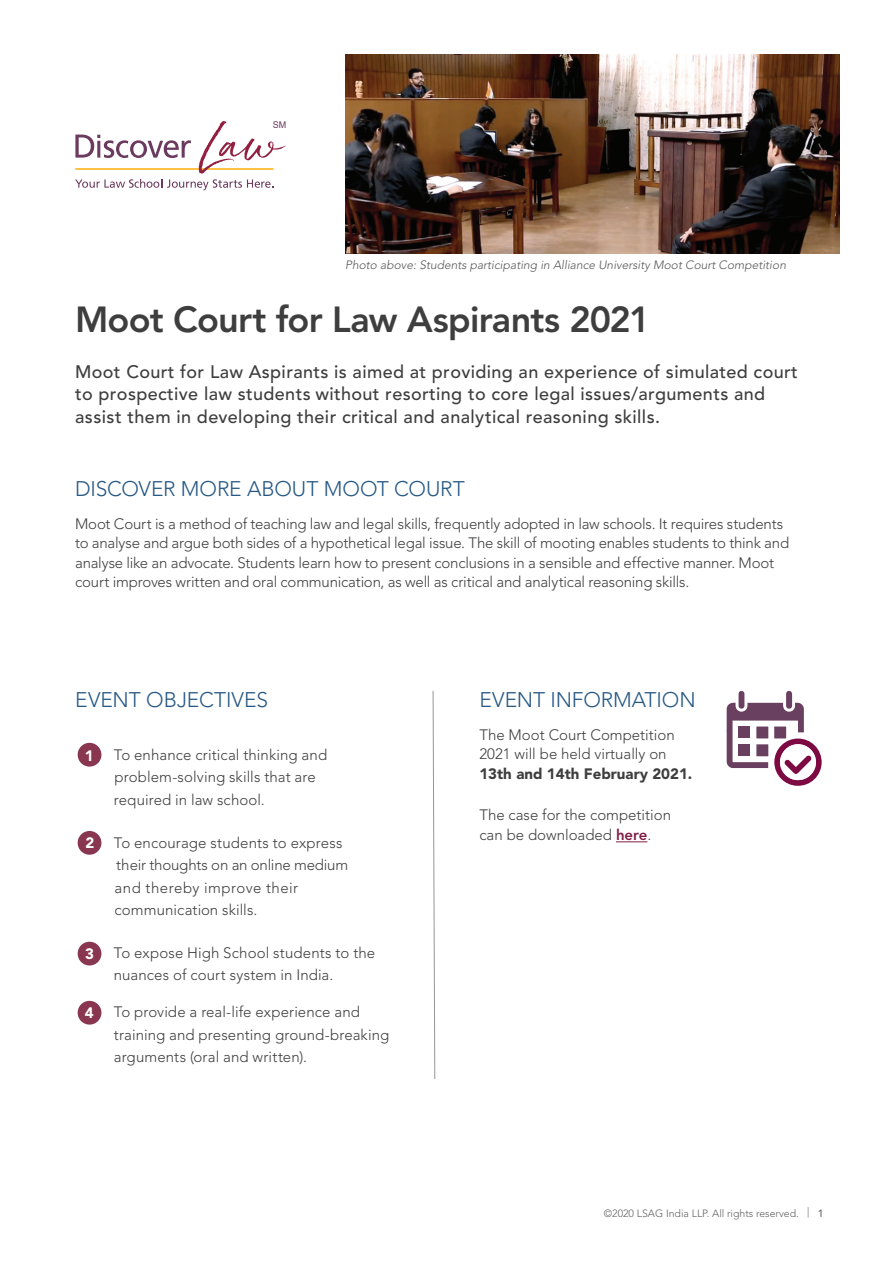
<style>
.page{position:relative;width:894px;height:1263px;background:#fff}
.page>*{position:absolute;margin:0;border:0;box-sizing:border-box;transform-origin:0 0}
.t1{font:800 36px "Avenir LT Std";letter-spacing:-.02em;color:#3e3e3f}
.Paragraph_Style_1{font:300 21px "Avenir LT Std";letter-spacing:-.005em;color:#265885}
.t2{font:500 18px/22.5px "Avenir LT Std";letter-spacing:.02em;color:#3e3e3f}
.List{font:300 15px/22.5px "Avenir LT Std";letter-spacing:-.005em;color:#3e3e3f}
.Paragraph_Style_1-2{font:300 15px/19.5px "Avenir LT Std";color:#3e3e3f}
.t3{font:900 15px "Avenir LT Std";color:#fff}
.t4{font:italic 300 12px "Avenir LT Std";color:#57585a}
.t5{font:300 10.5px "Avenir LT Std";color:#636366}
.t6{font:9.3px "Arial";color:#6b3a5e}
.s1{font-weight:900}
.s2{font-weight:800;color:#7f2046}
.s3{font-weight:500}
</style>
<div class="page">
<svg style="left:75px;top:121px;width:210px;height:69px"></svg>
<img style="left:345px;top:54px;width:494px;height:200px">
<div style="left:78px;top:743px;width:23px;height:23px;background:#893650;border-radius:50%"></div>
<div style="left:78px;top:831px;width:23px;height:23px;background:#893650;border-radius:50%"></div>
<div style="left:78px;top:941px;width:23px;height:24px;background:#893650;border-radius:50%"></div>
<div style="left:78px;top:1000px;width:23px;height:24px;background:#893650;border-radius:50%"></div>
<svg style="left:432px;top:691px;width:3px;height:388px"></svg>
<svg style="left:726px;top:691px;width:95px;height:95px"></svg>
<hr style="left:615px;top:841px;width:32px;height:1px;background:#7f2046">
<p class="t6" style="left:273px;top:119px;width:15px">SM</p>
<p class="t4" style="left:345px;top:257px;width:442px">Photo above: Students participating in Alliance University Moot Court Competition</p>
<h1 class="t1" style="left:75px;top:298px;width:576px">Moot Court for Law Aspirants 2021</h1>
<h1 class="t2" style="left:75px;top:361px;width:724px">Moot Court for Law Aspirants is aimed at providing an experience of simulated court to prospective law students without resorting to core legal issues/arguments and assist them in developing their critical and analytical reasoning skills.</h1>
<h1 class="Paragraph_Style_1" style="left:75px;top:476px;width:391px">DISCOVER MORE ABOUT MOOT COURT</h1>
<h1 class="List" style="left:75px;top:514px;width:715px;line-height:19.5px">Moot Court is a method of teaching law and legal skills, frequently adopted in law schools. It requires students to analyse and argue both sides of a hypothetical legal issue. The skill of mooting enables students to think and analyse like an advocate. Students learn how to present conclusions in a sensible and effective manner. Moot court improves written and oral communication, as well as critical and analytical reasoning skills.</h1>
<h2 class="Paragraph_Style_1" style="left:75px;top:687px;width:194px">EVENT OBJECTIVES</h2>
<h2 class="t3" style="left:85px;top:746px;width:10px">1</h2>
<h2 class="t3" style="left:86px;top:833px;width:10px">2</h2>
<h2 class="t3" style="left:85px;top:944px;width:10px">3</h2>
<h2 class="t3" style="left:85px;top:1003px;width:10px">4</h2>
<p class="List" style="left:114px;top:743px;width:215px">To enhance critical thinking and problem-solving skills that are required in law school.</p>
<p class="List" style="left:114px;top:831px;width:236px">To encourage students to express their thoughts on an online medium and thereby improve their communication skills.</p>
<p class="List" style="left:114px;top:941px;width:263px">To expose High School students to the nuances of court system in India.</p>
<p class="List" style="left:114px;top:1000px;width:277px">To provide a real-life experience and training and presenting ground-breaking arguments (oral and written).</p>
<p class="Paragraph_Style_1" style="left:479px;top:687px;width:218px">EVENT INFORMATION</p>
<p class="Paragraph_Style_1-2" style="left:479px;top:725px;width:214px">The Moot Court Competition<br>2021 will be held virtually on<br><span class="s1">13th and 14th February 2021.</span></p>
<p class="Paragraph_Style_1-2" style="left:479px;top:805px;width:193px">The case for the competition can be downloaded <span class="s2">here</span>.</p>
<p class="t5" style="left:603px;top:1207px;width:221px">©2020 LSAG India LLP. All rights reserved. | <span class="s3">1</span></p>
</div>
